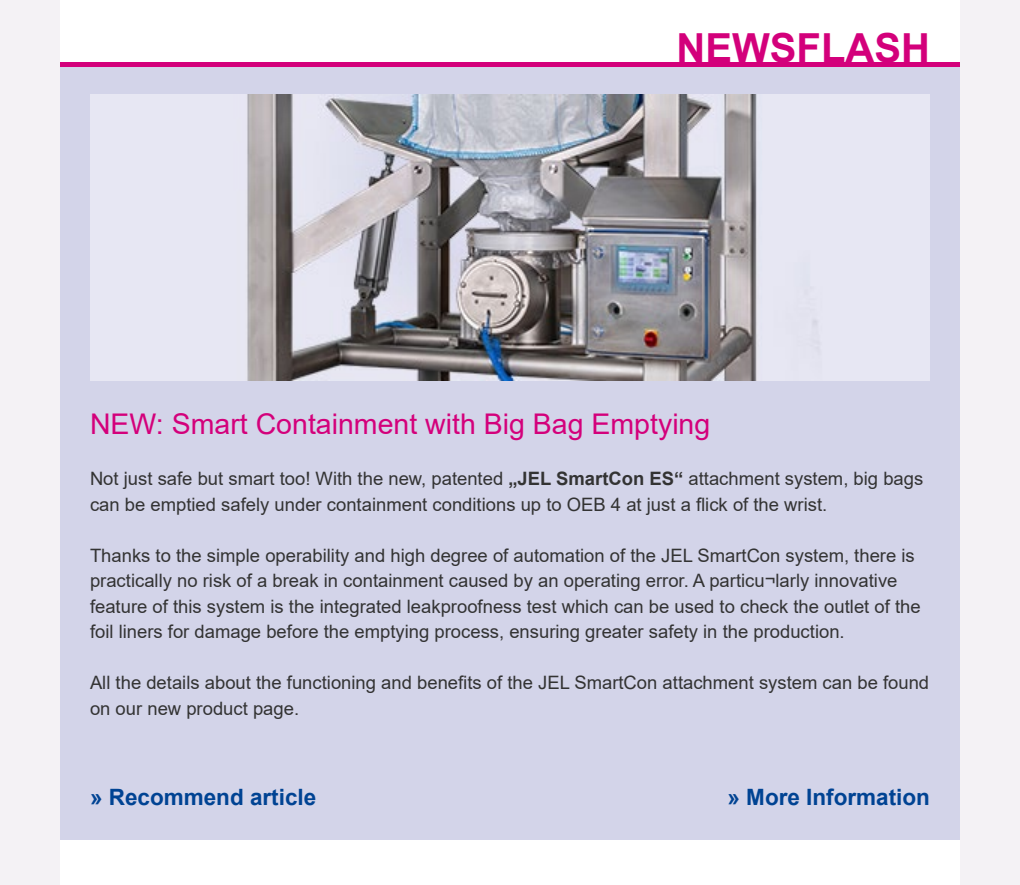
<style>
.page{position:relative;width:1020px;height:885px;background:#f4f2f5}
.page>*{position:absolute;margin:0;border:0;box-sizing:border-box;transform-origin:0 0}
.t1{font:700 40.05px "Arial";color:#d3007b}
.t2{font:28.5px "Arial";color:#d3007b}
.t3{font:700 22.5px "Arial";color:#004393}
.t4{font:18.45px/25.5px "Arial";color:#333}
.s1{font-weight:700}
</style>
<div class="page">
<div style="left:60px;top:0;width:900px;height:885px;background:#fff"></div>
<div style="left:60px;top:62px;width:900px;height:778px;background:#d3d4e9"></div>
<img style="left:90px;top:94px;width:840px;height:287px">
<div style="left:60px;top:62px;width:900px;height:5px;background:#d3007b"></div>
<h1 class="t1" style="left:677px;top:20px;width:255px">NEWSFLASH</h1>
<h2 class="t2" style="left:90px;top:405px;width:622px">NEW: Smart Containment with Big Bag Emptying</h2>
<p class="t4" style="left:90px;top:466px;width:835px">Not just safe but smart too! With the new, patented <span class="s1">„JEL SmartCon ES“</span> attachment system, big bags can be emptied safely under containment conditions up to OEB 4 at just a flick of the wrist.</p>
<p class="t4" style="left:90px;top:542px;width:832px">Thanks to the simple operability and high degree of automation of the JEL SmartCon system, there is practically no risk of a break in containment caused by an operating error. A particu¬larly innovative feature of this system is the integrated leakproofness test which can be used to check the outlet of the foil liners for damage before the emptying process, ensuring greater safety in the production.</p>
<p class="t4" style="left:90px;top:670px;width:841px">All the details about the functioning and benefits of the JEL SmartCon attachment system can be found on our new product page.</p>
<p class="t3" style="left:90px;top:782px;width:228px">» Recommend article</p>
<p class="t3" style="left:727px;top:782px;width:204px">» More Information</p>
</div>
